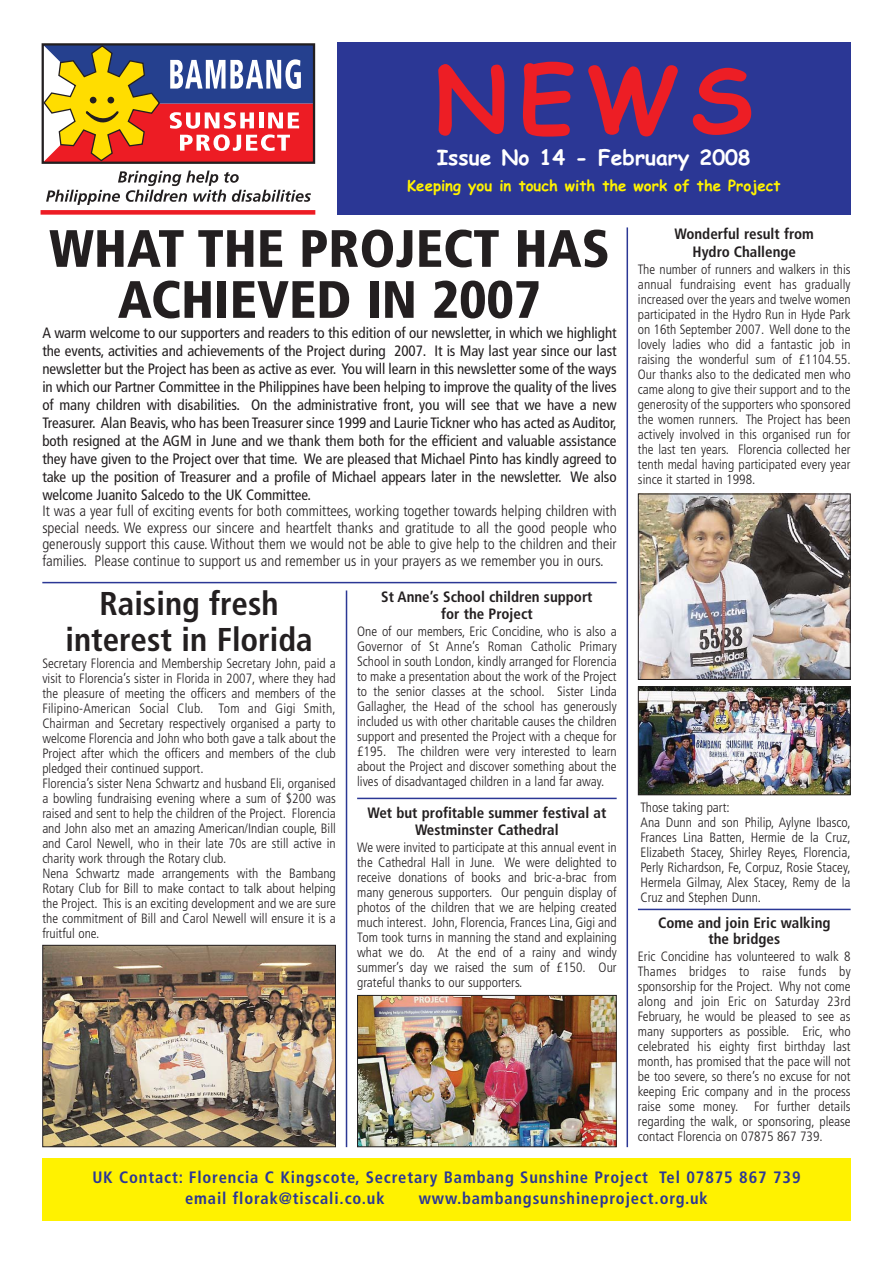
<style>
.page{position:relative;width:893px;height:1263px;background:#fff}
.page>*{position:absolute;margin:0;border:0;box-sizing:border-box;transform-origin:0 0}
.t1{font:700 90px "Comic Sans MS";color:#ed1e25}
.t2{font:900 condensed 52.5px/51px "Frutiger";color:#231f20;text-align:center}
.t3{font:700 condensed 33px/36px "Frutiger";color:#231f20;text-align:center}
.t4{font:700 21px "Comic Sans MS";color:#fff}
.t5{font:700 condensed 16.5px/21px "Frutiger";letter-spacing:.05em;color:#2b3795}
.t6{font:condensed 15px/18px "Frutiger";letter-spacing:-.005em;color:#231f20;text-align:justify}
.t7{font:300 condensed 15px/16.5px "Frutiger";color:#231f20;text-align:justify}
.t8{font:700 condensed 15px/16.5px "Frutiger";color:#231f20;text-align:center}
.t9{font:700 15px "Comic Sans MS";color:#fff200}
.t10{font:300 condensed 13.5px/15px "Frutiger";color:#231f20;text-align:justify}
</style>
<div class="page">
<div style="left:42px;top:43px;width:273px;height:121px;border:2px solid #231f20"></div>
<svg style="left:43px;top:44px;width:271px;height:119px;background:#ac7163"></svg>
<svg style="left:46px;top:171px;width:265px;height:34px"></svg>
<div style="left:41px;top:210px;width:274px;height:5px;background:#ed1c24"></div>
<div style="left:337px;top:43px;width:513px;height:172px;background:#2b3795"></div>
<div style="left:42px;top:1158px;width:808px;height:62px;background:#fff200"></div>
<hr style="left:626px;top:227px;width:2px;height:920px;background:#2b3795">
<hr style="left:638px;top:909px;width:212px;height:1px;background:#2b3795">
<hr style="left:42px;top:582px;width:574px;height:1px;background:#2b3795">
<hr style="left:346px;top:590px;width:1px;height:557px;background:#2b3795">
<hr style="left:357px;top:798px;width:259px;height:1px;background:#2b3795">
<img style="left:359px;top:997px;width:255px;height:148px">
<div style="left:357px;top:995px;width:259px;height:152px;border:1px solid #231f20"></div>
<img style="left:640px;top:688px;width:208px;height:105px">
<div style="left:638px;top:686px;width:212px;height:109px;border:1px solid #231f20"></div>
<img style="left:640px;top:496px;width:208px;height:182px">
<div style="left:638px;top:494px;width:212px;height:186px;border:1px solid #231f20"></div>
<img style="left:44px;top:947px;width:290px;height:198px">
<div style="left:42px;top:945px;width:294px;height:202px;border:1px solid #231f20"></div>
<h1 class="t1" style="left:434px;top:62px;width:320px">NEWS</h1>
<h3 class="t4" style="left:437px;top:149px;width:315px">Issue No 14 - February 2008</h3>
<p class="t9" style="left:407px;top:179px;width:375px">Keeping you in touch with the work of the Project</p>
<h2 class="t2" style="left:49px;top:227px;width:562px">WHAT THE PROJECT HAS<br>ACHIEVED IN 2007</h2>
<p class="t6" style="left:42px;top:325px;width:576px">A warm welcome to our supporters and readers to this edition of our newsletter, in which we highlight the events, activities and achievements of the Project during 2007. It is May last year since our last newsletter but the Project has been as active as ever. You will learn in this newsletter some of the ways in which our Partner Committee in the Philippines have been helping to improve the quality of the lives of many children with disabilities. On the administrative front, you will see that we have a new Treasurer. Alan Beavis, who has been Treasurer since 1999 and Laurie Tickner who has acted as Auditor, both resigned at the AGM in June and we thank them both for the efficient and valuable assistance they have given to the Project over that time. We are pleased that Michael Pinto has kindly agreed to take up the position of Treasurer and a profile of Michael appears later in the newsletter. We also welcome Juanito Salcedo to the UK Committee.</p>
<p class="t7" style="left:42px;top:504px;width:576px">It was a year full of exciting events for both committees, working together towards helping children with special needs. We express our sincere and heartfelt thanks and gratitude to all the good people who generously support this cause. Without them we would not be able to give help to the children and their families. Please continue to support us and remember us in your prayers as we remember you in ours.</p>
<p class="t8" style="left:381px;top:590px;width:213px">St Anne’s School children support for the Project</p>
<p class="t10" style="left:357px;top:625px;width:261px">One of our members, Eric Concidine, who is also a Governor of St Anne’s Roman Catholic Primary School in south London, kindly arranged for Florencia to make a presentation about the work of the Project to the senior classes at the school. Sister Linda Gallagher, the Head of the school has generously included us with other charitable causes the children support and presented the Project with a cheque for £195. The children were very interested to learn about the Project and discover something about the lives of disadvantaged children in a land far away.</p>
<h3 class="t3" style="left:65px;top:588px;width:249px">Raising fresh interest in Florida</h3>
<p class="t10" style="left:42px;top:657px;width:295px;text-align:left">Secretary Florencia and Membership Secretary John, paid a visit to Florencia’s sister in Florida in 2007, where they had the pleasure of meeting the officers and members of the Filipino-American Social Club. Tom and Gigi Smith, Chairman and Secretary respectively organised a party to welcome Florencia and John who both gave a talk about the Project after which the officers and members of the club pledged their continued support.<br>Florencia’s sister Nena Schwartz and husband Eli, organised a bowling fundraising evening where a sum of $200 was raised and sent to help the children of the Project. Florencia and John also met an amazing American/Indian couple, Bill and Carol Newell, who in their late 70s are still active in charity work through the Rotary club.<br>Nena Schwartz made arrangements with the Bambang Rotary Club for Bill to make contact to talk about helping the Project. This is an exciting development and we are sure the commitment of Bill and Carol Newell will ensure it is a fruitful one.</p>
<p class="t8" style="left:367px;top:806px;width:240px">Wet but profitable summer festival at<br>Westminster Cathedral</p>
<p class="t10" style="left:357px;top:841px;width:261px">We were invited to participate at this annual event in the Cathedral Hall in June. We were delighted to receive donations of books and bric-a-brac from many generous supporters. Our penguin display of photos of the children that we are helping created much interest. John, Florencia, Frances Lina, Gigi and Tom took turns in manning the stand and explaining what we do. At the end of a rainy and windy summer’s day we raised the sum of £150. Our grateful thanks to our supporters.</p>
<p class="t8" style="left:674px;top:226px;width:141px;line-height:18px">Wonderful result from<br>Hydro Challenge</p>
<p class="t10" style="left:638px;top:263px;width:214px">The number of runners and walkers in this annual fundraising event has gradually increased over the years and twelve women participated in the Hydro Run in Hyde Park on 16th September 2007. Well done to the lovely ladies who did a fantastic job in raising the wonderful sum of £1104.55.<br>Our thanks also to the dedicated men who came along to give their support and to the generosity of the supporters who sponsored the women runners. The Project has been actively involved in this organised run for the last ten years. Florencia collected her tenth medal having participated every year since it started in 1998.</p>
<p class="t10" style="left:640px;top:801px;width:212px;text-align:left">Those taking part:<br>Ana Dunn and son Philip, Aylyne Ibasco, Frances Lina Batten, Hermie de la Cruz, Elizabeth Stacey, Shirley Reyes, Florencia, Perly Richardson, Fe, Corpuz, Rosie Stacey, Hermela Gilmay, Alex Stacey, Remy de la Cruz and Stephen Dunn.</p>
<p class="t8" style="left:658px;top:916px;width:174px">Come and join Eric walking the bridges</p>
<p class="t10" style="left:638px;top:950px;width:214px">Eric Concidine has volunteered to walk 8<br>Thames bridges to raise funds by sponsorship for the Project. Why not come along and join Eric on Saturday 23rd February, he would be pleased to see as many supporters as possible. Eric, who celebrated his eighty first birthday last month, has promised that the pace will not be too severe, so there’s no excuse for not keeping Eric company and in the process raise some money. For further details regarding the walk, or sponsoring, please contact Florencia on 07875 867 739.</p>
<p class="t5" style="left:185px;top:1168px;width:617px;text-indent:-93px">UK Contact: Florencia C Kingscote, Secretary Bambang Sunshine Project Tel 07875 867 739 email florak@tiscali.co.uk</p>
<p class="t5" style="left:419px;top:1189px;width:290px">www.bambangsunshineproject.org.uk</p>
</div>
